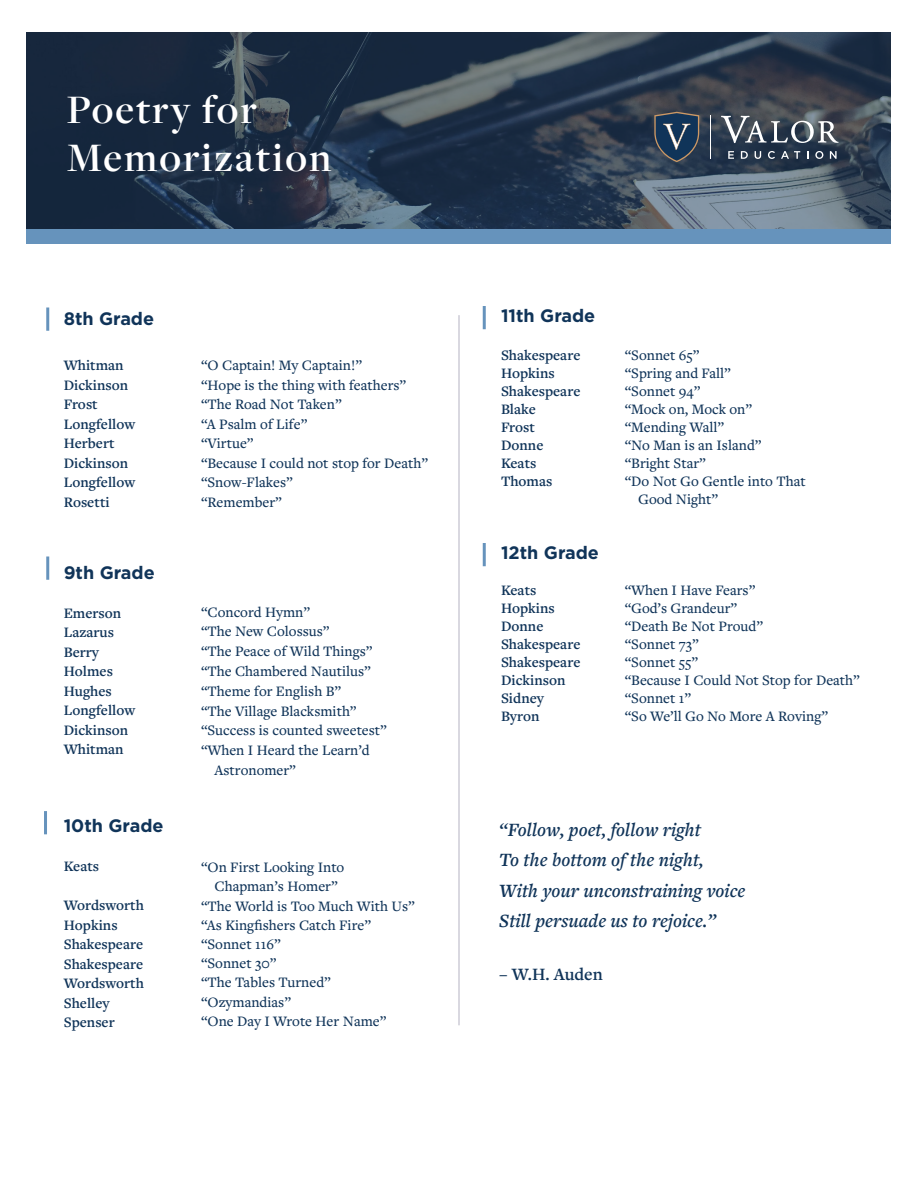
<style>
.page{position:relative;width:918px;height:1188px;background:#fff}
.page>*{position:absolute;margin:0;border:0;box-sizing:border-box;transform-origin:0 0}
.t1{font:600 42px/48px "Freight Disp Pro";letter-spacing:.05em;color:#fff}
.Books{font:italic 600 19.5px "Freight Text Pro";color:#103459}
.Grade_Level{font:700 18px "Gotham";color:#103459}
.Books-2{font:600 18px "Freight Text Pro";color:#103459}
.Books-3{font:500 15px/19.8px "Freight Text Pro";color:#103459}
.Grade_Level-2{font:600 15px "Freight Text Pro";color:#103459}
</style>
<div class="page">
<hr style="left:458px;top:315px;width:2px;height:710px;background:#cdccd7">
<hr style="left:46px;top:308px;width:3px;height:23px;background:#6693bc">
<hr style="left:483px;top:306px;width:3px;height:23px;background:#6693bc">
<hr style="left:483px;top:543px;width:3px;height:23px;background:#6693bc">
<hr style="left:46px;top:556px;width:3px;height:24px;background:#6693bc">
<svg style="left:27px;top:32px;width:864px;height:198px;background:#2d3c4f"></svg>
<svg style="left:728px;top:151px;width:6px;height:8px"></svg>
<svg style="left:741px;top:151px;width:7px;height:8px"></svg>
<svg style="left:755px;top:151px;width:6px;height:8px"></svg>
<svg style="left:768px;top:151px;width:7px;height:8px"></svg>
<svg style="left:781px;top:151px;width:19px;height:8px"></svg>
<svg style="left:815px;top:151px;width:8px;height:8px"></svg>
<svg style="left:830px;top:151px;width:7px;height:8px"></svg>
<svg style="left:721px;top:116px;width:118px;height:27px;background:#666e78"></svg>
<hr style="left:710px;top:116px;width:1px;height:43px;background:#fff">
<svg style="left:654px;top:112px;width:45px;height:50px;background:#364b60"></svg>
<hr style="left:44px;top:811px;width:3px;height:23px;background:#6693bc">
<div style="left:27px;top:230px;width:864px;height:14px;background:#6693bc"></div>
<p class="t1" style="left:67px;top:84px;width:266px">Poetry for<br>Memorization</p>
<p class="Grade_Level" style="left:64px;top:307px;width:92px">8th Grade</p>
<p class="Grade_Level-2" style="left:64px;top:355px;width:61px">Whitman</p>
<p class="Grade_Level-2" style="left:64px;top:375px;width:66px">Dickinson</p>
<p class="Grade_Level-2" style="left:64px;top:394px;width:36px">Frost</p>
<p class="Grade_Level-2" style="left:64px;top:414px;width:73px">Longfellow</p>
<p class="Grade_Level-2" style="left:64px;top:433px;width:52px">Herbert</p>
<p class="Grade_Level-2" style="left:64px;top:453px;width:66px">Dickinson</p>
<p class="Grade_Level-2" style="left:64px;top:472px;width:73px">Longfellow</p>
<p class="Grade_Level-2" style="left:64px;top:492px;width:48px">Rosetti</p>
<p class="Grade_Level" style="left:64px;top:560px;width:93px">9th Grade</p>
<p class="Grade_Level-2" style="left:64px;top:603px;width:59px">Emerson</p>
<p class="Grade_Level-2" style="left:64px;top:622px;width:52px">Lazarus</p>
<p class="Grade_Level-2" style="left:64px;top:642px;width:37px">Berry</p>
<p class="Grade_Level-2" style="left:64px;top:661px;width:51px">Holmes</p>
<p class="Grade_Level-2" style="left:64px;top:681px;width:50px">Hughes</p>
<p class="Grade_Level-2" style="left:64px;top:700px;width:73px">Longfellow</p>
<p class="Grade_Level-2" style="left:64px;top:720px;width:66px">Dickinson</p>
<p class="Grade_Level-2" style="left:64px;top:739px;width:61px">Whitman</p>
<p class="Grade_Level" style="left:64px;top:814px;width:101px">10th Grade</p>
<p class="Grade_Level-2" style="left:64px;top:856px;width:37px">Keats</p>
<p class="Grade_Level-2" style="left:64px;top:895px;width:82px">Wordsworth</p>
<p class="Grade_Level-2" style="left:64px;top:915px;width:55px">Hopkins</p>
<p class="Grade_Level-2" style="left:64px;top:934px;width:81px">Shakespeare</p>
<p class="Grade_Level-2" style="left:64px;top:954px;width:81px">Shakespeare</p>
<p class="Grade_Level-2" style="left:64px;top:973px;width:82px">Wordsworth</p>
<p class="Grade_Level-2" style="left:64px;top:993px;width:47px">Shelley</p>
<p class="Grade_Level-2" style="left:64px;top:1012px;width:52px">Spenser</p>
<p class="Books-3" style="left:201px;top:355px;width:162px">“O Captain! My Captain!”</p>
<p class="Books-3" style="left:201px;top:375px;width:207px">“Hope is the thing with feathers”</p>
<p class="Books-3" style="left:201px;top:394px;width:142px">“The Road Not Taken”</p>
<p class="Books-3" style="left:201px;top:414px;width:108px">“A Psalm of Life”</p>
<p class="Books-3" style="left:201px;top:433px;width:54px">“Virtue”</p>
<p class="Books-3" style="left:201px;top:453px;width:228px">“Because I could not stop for Death”</p>
<p class="Books-3" style="left:201px;top:472px;width:93px">“Snow-Flakes”</p>
<p class="Books-3" style="left:201px;top:492px;width:82px">“Remember”</p>
<p class="Books-3" style="left:201px;top:601px;width:110px">“Concord Hymn”</p>
<p class="Books-3" style="left:201px;top:621px;width:130px">“The New Colossus”</p>
<p class="Books-3" style="left:201px;top:641px;width:173px">“The Peace of Wild Things”</p>
<p class="Books-3" style="left:201px;top:661px;width:171px">“The Chambered Nautilus”</p>
<p class="Books-3" style="left:201px;top:681px;width:142px">“Theme for English B”</p>
<p class="Books-3" style="left:201px;top:700px;width:157px">“The Village Blacksmith”</p>
<p class="Books-3" style="left:201px;top:720px;width:187px">“Success is counted sweetest”</p>
<p class="Books-3" style="left:214px;top:740px;width:157px;text-indent:-14px">“When I Heard the Learn’d<br>Astronomer”</p>
<p class="Books-3" style="left:201px;top:857px;width:145px;line-height:19.2px;text-align:center">“On First Looking Into<br>Chapman’s Homer”</p>
<p class="Books-3" style="left:201px;top:895px;width:215px">“The World is Too Much With Us”</p>
<p class="Books-3" style="left:201px;top:915px;width:171px">“As Kingfishers Catch Fire”</p>
<p class="Books-3" style="left:201px;top:934px;width:81px">“Sonnet 116”</p>
<p class="Books-3" style="left:201px;top:953px;width:77px">“Sonnet 30”</p>
<p class="Books-3" style="left:201px;top:972px;width:131px">“The Tables Turned”</p>
<p class="Books-3" style="left:201px;top:991px;width:91px">“Ozymandias”</p>
<p class="Books-3" style="left:201px;top:1011px;width:187px">“One Day I Wrote Her Name”</p>
<p class="Grade_Level" style="left:501px;top:304px;width:96px">11th Grade</p>
<p class="Grade_Level-2" style="left:501px;top:345px;width:81px">Shakespeare</p>
<p class="Grade_Level-2" style="left:501px;top:363px;width:55px">Hopkins</p>
<p class="Grade_Level-2" style="left:501px;top:381px;width:81px">Shakespeare</p>
<p class="Grade_Level-2" style="left:501px;top:399px;width:36px">Blake</p>
<p class="Grade_Level-2" style="left:501px;top:417px;width:36px">Frost</p>
<p class="Grade_Level-2" style="left:501px;top:435px;width:44px">Donne</p>
<p class="Grade_Level-2" style="left:501px;top:453px;width:37px">Keats</p>
<p class="Grade_Level-2" style="left:501px;top:471px;width:53px">Thomas</p>
<p class="Grade_Level" style="left:501px;top:541px;width:99px">12th Grade</p>
<p class="Grade_Level-2" style="left:501px;top:580px;width:37px">Keats</p>
<p class="Grade_Level-2" style="left:501px;top:598px;width:55px">Hopkins</p>
<p class="Grade_Level-2" style="left:501px;top:616px;width:44px">Donne</p>
<p class="Grade_Level-2" style="left:501px;top:634px;width:81px">Shakespeare</p>
<p class="Grade_Level-2" style="left:501px;top:652px;width:81px">Shakespeare</p>
<p class="Grade_Level-2" style="left:501px;top:670px;width:66px">Dickinson</p>
<p class="Grade_Level-2" style="left:501px;top:688px;width:44px">Sidney</p>
<p class="Grade_Level-2" style="left:501px;top:706px;width:40px">Byron</p>
<p class="Books-3" style="left:625px;top:344px;width:76px">“Sonnet 65”</p>
<p class="Books-3" style="left:625px;top:362px;width:107px">“Spring and Fall”</p>
<p class="Books-3" style="left:625px;top:380px;width:77px">“Sonnet 94”</p>
<p class="Books-3" style="left:625px;top:398px;width:129px">“Mock on, Mock on”</p>
<p class="Books-3" style="left:625px;top:416px;width:101px">“Mending Wall”</p>
<p class="Books-3" style="left:625px;top:434px;width:138px">“No Man is an Island”</p>
<p class="Books-3" style="left:625px;top:452px;width:82px">“Bright Star”</p>
<p class="Books-3" style="left:638px;top:471px;width:169px;line-height:18px;text-indent:-14px">“Do Not Go Gentle into That<br>Good Night”</p>
<p class="Books-3" style="left:625px;top:580px;width:132px">“When I Have Fears”</p>
<p class="Books-3" style="left:625px;top:598px;width:114px">“God’s Grandeur”</p>
<p class="Books-3" style="left:625px;top:616px;width:140px">“Death Be Not Proud”</p>
<p class="Books-3" style="left:625px;top:634px;width:75px">“Sonnet 73”</p>
<p class="Books-3" style="left:625px;top:652px;width:75px">“Sonnet 55”</p>
<p class="Books-3" style="left:625px;top:670px;width:237px">“Because I Could Not Stop for Death”</p>
<p class="Books-3" style="left:625px;top:688px;width:68px">“Sonnet 1”</p>
<p class="Books-3" style="left:625px;top:706px;width:205px">“So We’ll Go No More A Roving”</p>
<p class="Books" style="left:499px;top:817px;width:203px">“Follow, poet, follow right</p>
<p class="Books" style="left:499px;top:847px;width:206px">To the bottom of the night,</p>
<p class="Books" style="left:499px;top:877px;width:248px">With your unconstraining voice</p>
<p class="Books" style="left:499px;top:908px;width:218px">Still persuade us to rejoice.”</p>
<p class="Books-2" style="left:499px;top:962px;width:105px">– W.H. Auden</p>
</div>
